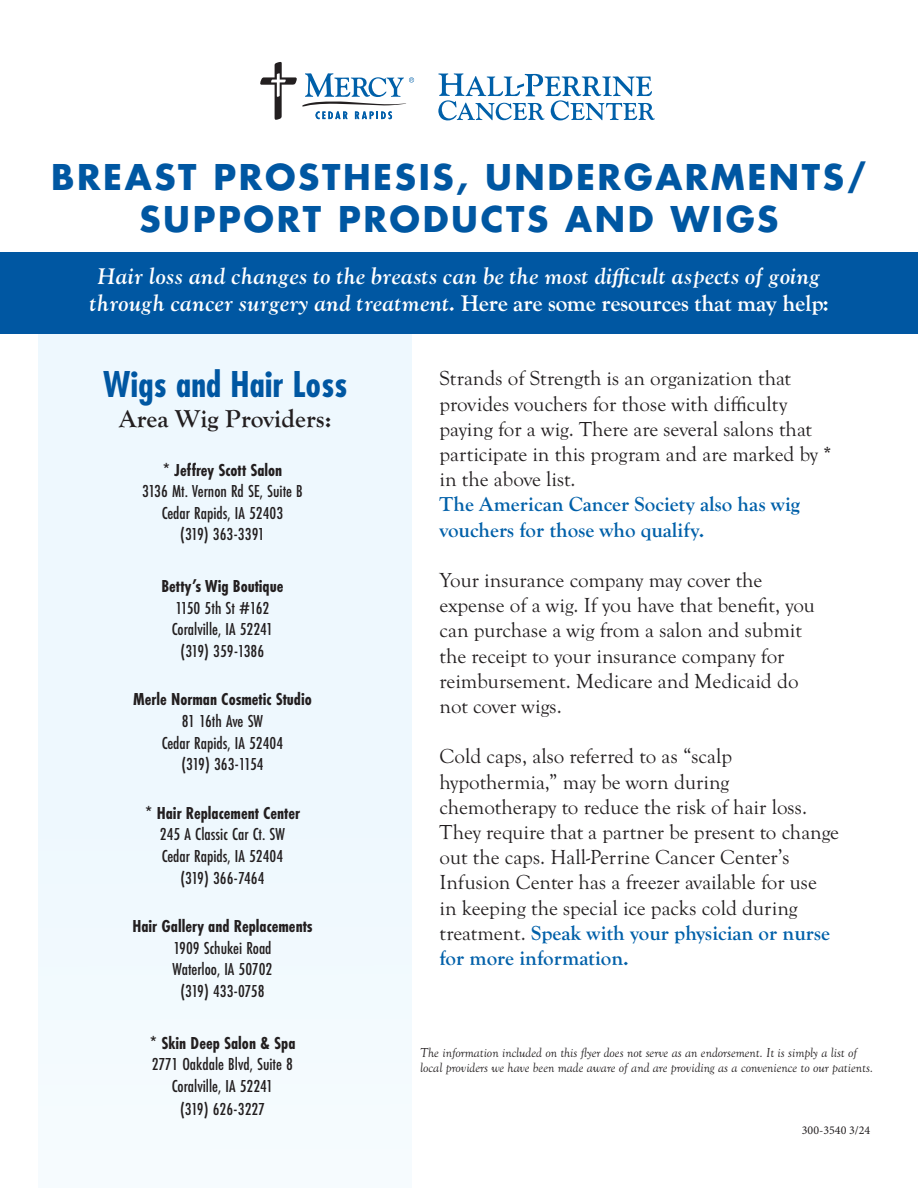
<style>
.page{position:relative;width:918px;height:1188px;background:#fff}
.page>*{position:absolute;margin:0;border:0;box-sizing:border-box;transform-origin:0 0}
.t1{font:700 34.5px "Futura Std";letter-spacing:.075em;color:#0057a2}
.t2{font:700 condensed 34.5px "Futura Std";letter-spacing:.01em;color:#0057a2}
.t3{font:700 25.5px "Goudy Old Style T";letter-spacing:.005em;color:#231f20}
.t4{font:italic 700 22.5px "LTC Goudy Oldstyle Pro";color:#fff}
.t5{font:21px/25.2px "Goudy Old Sty";color:#231f20}
.t6{font:700 21px "Goudy Old Sty";color:#0060a9}
.t7{font:500 18px "Futura PT Cond";color:#231f20}
.t8{font:700 18px "Futura PT Cond";color:#231f20}
.t9{font:500 18px "Futura PT Cond";letter-spacing:-.035em;color:#231f20}
.t10{font:500 18px "Futura PT Cond";letter-spacing:-.02em;color:#231f20}
.t11{font:italic 13.5px/15px "Goudy Old Sty";color:#231f20}
.t12{font:12px "Minion Pro";color:#231f20}
.s1{font-style:normal}
.s2{font-weight:700}
.s3{font-weight:700;color:#0060a9}
</style>
<div class="page">
<div style="left:38px;top:334px;width:373px;height:854px;background:#eaf7fe"></div>
<div style="left:0;top:252px;width:918px;height:82px;background:#0057a2"></div>
<svg style="left:260px;top:62px;width:154px;height:58px"></svg>
<svg style="left:438px;top:73px;width:217px;height:47px"></svg>
<p class="t1" style="left:51px;top:155px;width:817px">BREAST PROSTHESIS, UNDERGARMENTS/</p>
<p class="t1" style="left:139px;top:196px;width:641px">SUPPORT PRODUCTS AND WIGS</p>
<p class="t4" style="left:98px;top:262px;width:724px">Hair loss and changes to the breasts can be the most difficult aspects of going</p>
<p class="t4" style="left:90px;top:289px;width:740px">through cancer surgery and treatment. <span class="s1">Here are some resources that may help:</span></p>
<p class="t2" style="left:103px;top:363px;width:246px">Wigs and Hair Loss</p>
<p class="t3" style="left:119px;top:404px;width:214px">Area Wig Providers:</p>
<p class="t8" style="left:163px;top:459px;width:121px">* Jeffrey Scott Salon</p>
<p class="t7" style="left:142px;top:481px;width:162px">3136 Mt. Vernon Rd SE, Suite B</p>
<p class="t7" style="left:162px;top:502px;width:123px">Cedar Rapids, IA 52403</p>
<p class="t7" style="left:180px;top:524px;width:86px">(319) 363-3391</p>
<p class="t8" style="left:161px;top:576px;width:124px">Betty’s Wig Boutique</p>
<p class="t7" style="left:175px;top:597px;width:96px">1150 5th St #162</p>
<p class="t7" style="left:172px;top:619px;width:103px">Coralville, IA 52241</p>
<p class="t7" style="left:181px;top:640px;width:85px">(319) 359-1386</p>
<p class="t8" style="left:133px;top:689px;width:180px">Merle Norman Cosmetic Studio</p>
<p class="t7" style="left:182px;top:710px;width:83px">81 16th Ave SW</p>
<p class="t7" style="left:162px;top:732px;width:123px">Cedar Rapids, IA 52404</p>
<p class="t9" style="left:181px;top:754px;width:84px">(319) 363-1154</p>
<p class="t8" style="left:145px;top:802px;width:157px">* Hair Replacement Center</p>
<p class="t7" style="left:160px;top:824px;width:127px">245 A Classic Car Ct. SW</p>
<p class="t7" style="left:162px;top:845px;width:123px">Cedar Rapids, IA 52404</p>
<p class="t7" style="left:180px;top:867px;width:86px">(319) 366-7464</p>
<p class="t8" style="left:132px;top:916px;width:182px">Hair Gallery and Replacements</p>
<p class="t7" style="left:173px;top:937px;width:100px">1909 Schukei Road</p>
<p class="t7" style="left:173px;top:959px;width:101px">Waterloo, IA 50702</p>
<p class="t10" style="left:180px;top:980px;width:86px">(319) 433-0758</p>
<p class="t8" style="left:150px;top:1032px;width:147px">* Skin Deep Salon &amp; Spa</p>
<p class="t7" style="left:152px;top:1054px;width:143px">2771 Oakdale Blvd, Suite 8</p>
<p class="t7" style="left:172px;top:1075px;width:103px">Coralville, IA 52241</p>
<p class="t7" style="left:180px;top:1099px;width:86px">(319) 626-3227</p>
<p class="t5" style="left:440px;top:366px;width:393px">Strands of Strength is an organization that provides vouchers for those with difficulty paying for a wig. There are several salons that participate in this program and are marked by <span class="s2">* </span>in the above list.</p>
<p class="t6" style="left:440px;top:493px;width:362px">The American Cancer Society also has wig</p>
<p class="t6" style="left:440px;top:518px;width:266px">vouchers for those who qualify.</p>
<p class="t5" style="left:440px;top:568px;width:377px">Your insurance company may cover the expense of a wig. If you have that benefit, you can purchase a wig from a salon and submit the receipt to your insurance company for reimbursement. Medicare and Medicaid do</p>
<p class="t5" style="left:440px;top:694px;width:124px">not cover wigs.</p>
<p class="t5" style="left:440px;top:744px;width:401px">Cold caps, also referred to as “scalp hypothermia,” may be worn during chemotherapy to reduce the risk of hair loss.<br>They require that a partner be present to change out the caps. Hall-Perrine Cancer Center’s Infusion Center has a freezer available for use in keeping the special ice packs cold during treatment. <span class="s3">Speak with your physician or nurse for more information.</span></p>
<p class="t11" style="left:420px;top:1045px;width:455px">The information included on this flyer does not serve as an endorsement. It is simply a list of local providers we have been made aware of and are providing as a convenience to our patients.</p>
<p class="t12" style="left:802px;top:1123px;width:70px">300-3540 3/24</p>
</div>
